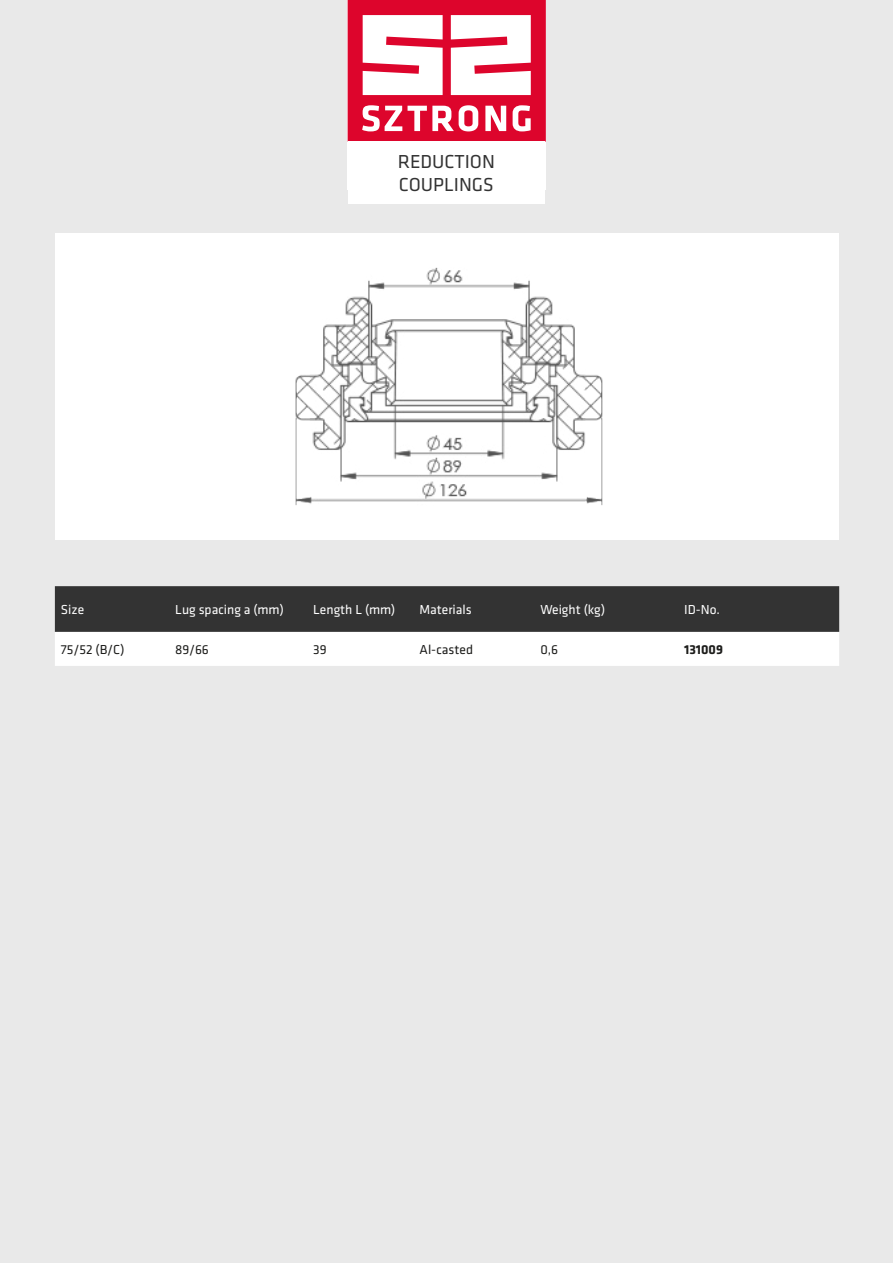
<style>
.page{position:relative;width:893px;height:1263px;background:#e9e9e9}
.page>*{position:absolute;margin:0;border:0;box-sizing:border-box;transform-origin:0 0}
.t1{font:19.5px/23.4px "Klavika";color:#333}
.t2{font:13.5px "Klavika";color:#fff}
.t3{font:13.5px "Klavika";color:#1d1d1b}
.t4{font:700 13.5px "Klavika";color:#1d1d1b}
</style>
<div class="page">
<svg style="left:348px;top:0;width:198px;height:142px;background:#ed7a8f"></svg>
<div style="left:55px;top:233px;width:784px;height:306px;background:#fff"></div>
<div style="left:348px;top:142px;width:197px;height:62px;background:#fff"></div>
<svg style="left:55px;top:586px;width:784px;height:80px;background:#8a8a8a"></svg>
<img style="left:295px;top:267px;width:308px;height:238px">
<h1 class="t1" style="left:398px;top:150px;width:95px">Reduction couplings</h1>
<p class="t2" style="left:61px;top:602px;width:25px">Size</p>
<p class="t2" style="left:175px;top:602px;width:110px">Lug spacing a (mm)</p>
<p class="t2" style="left:313px;top:602px;width:84px">Length L (mm)</p>
<p class="t2" style="left:420px;top:602px;width:54px">Materials</p>
<p class="t2" style="left:540px;top:602px;width:66px">Weight (kg)</p>
<p class="t2" style="left:684px;top:602px;width:37px">ID-No.</p>
<p class="t3" style="left:61px;top:642px;width:65px">75/52 (B/C)</p>
<p class="t3" style="left:175px;top:642px;width:35px">89/66</p>
<p class="t3" style="left:313px;top:642px;width:15px">39</p>
<p class="t3" style="left:420px;top:642px;width:55px">Al-casted</p>
<p class="t3" style="left:540px;top:642px;width:19px">0,6</p>
<p class="t4" style="left:684px;top:642px;width:40px">131009</p>
</div>
